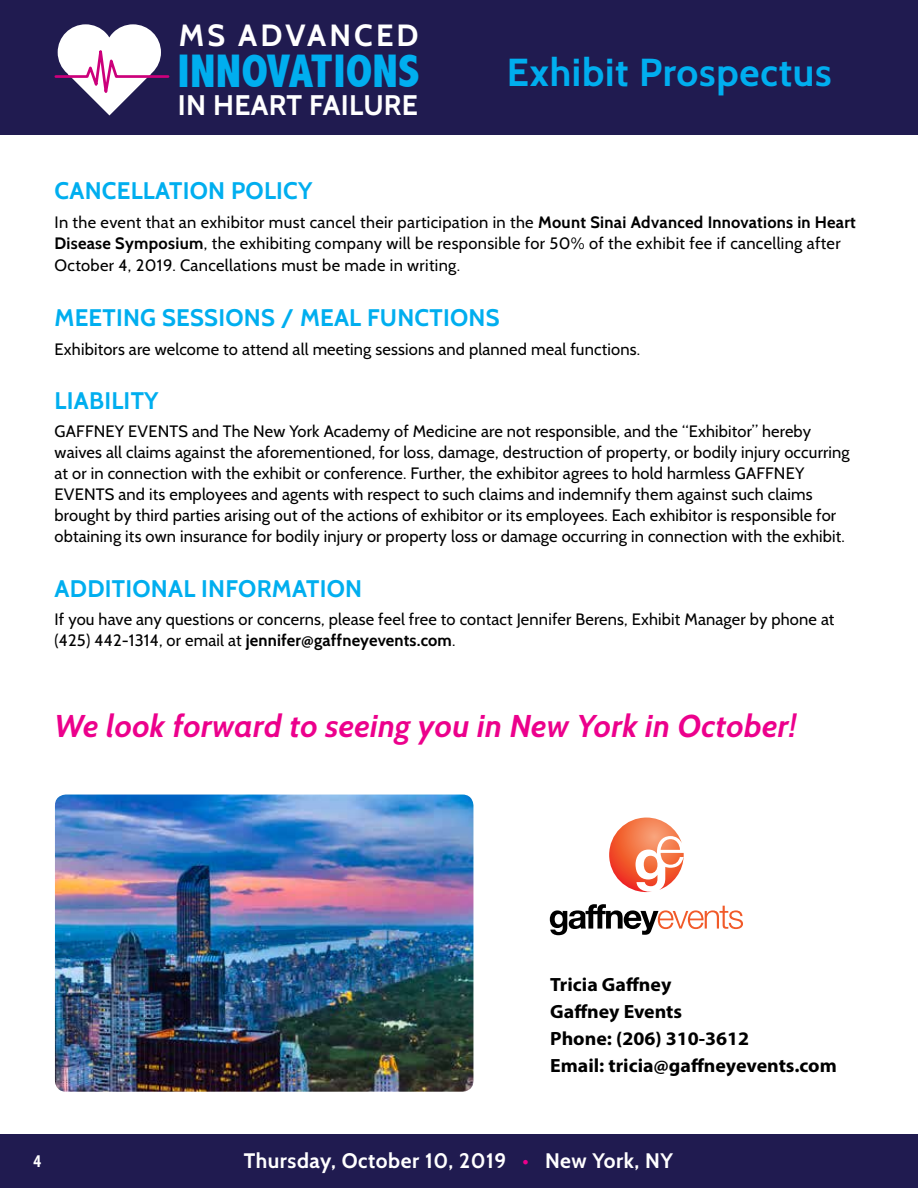
<style>
.page{position:relative;width:918px;height:1188px;background:#fff}
.page>*{position:absolute;margin:0;border:0;box-sizing:border-box;transform-origin:0 0}
.t1{font:800 condensed 47.1px "Abadi";letter-spacing:.005em;color:#00aeef}
.t2{font:700 39px "Cabin";letter-spacing:.02em;color:#00aeef}
.t3{font:italic 700 31.5px "Cabin";letter-spacing:.01em;color:#ec008c}
.t4{font:700 30.6px "Cabin";letter-spacing:.1em;color:#fff}
.t5{font:700 28.35px "Cabin";letter-spacing:.01em;color:#fff}
.t6{font:700 24px "Cabin";letter-spacing:.01em;color:#00aeef}
.t7{font:700 21px "Cabin";letter-spacing:.025em;color:#fff}
.t8{font:700 19.2px/27px "Myriad Pro";color:#000;scale:1.04 1}
.t9{font:700 condensed 18px "Myriad Pro";color:#fff}
.t10{font:16.5px/21px "Cabin";letter-spacing:.01em;color:#000}
.s1{font-weight:700}
.s2{font-family:"Myriad Pro";font-weight:700}
.s3{color:#ec008c}
</style>
<div class="page">
<div style="left:0;top:1134px;width:918px;height:54px;background:#201b50"></div>
<img style="left:55px;top:795px;width:418px;height:297px">
<svg style="left:550px;top:904px;width:193px;height:31px"></svg>
<svg style="left:609px;top:818px;width:75px;height:74px"></svg>
<div style="left:0;top:0;width:918px;height:135px;background:#201b50"></div>
<svg style="left:54px;top:24px;width:116px;height:91px"></svg>
<h3 class="t4" style="left:179px;top:17px;width:241px">MS ADVANCED</h3>
<h1 class="t1" style="left:178px;top:44px;width:244px">INNOVATIONS</h1>
<h3 class="t5" style="left:178px;top:88px;width:242px">IN HEART FAILURE</h3>
<h2 class="t2" style="left:507px;top:48px;width:326px">Exhibit Prospectus</h2>
<h3 class="t6" style="left:55px;top:177px;width:259px">CANCELLATION POLICY</h3>
<p class="t10" style="left:55px;top:211px;width:803px;line-height:21.6px">In the event that an exhibitor must cancel their participation in the <span class="s1">Mount Sinai Advanced Innovations in Heart<br>Disease Symposium</span>, the exhibiting company will be responsible for 50% of the exhibit fee if cancelling after<br>October 4, 2019. Cancellations must be made in writing.</p>
<h3 class="t6" style="left:55px;top:303px;width:447px">MEETING SESSIONS / MEAL FUNCTIONS</h3>
<p class="t10" style="left:55px;top:338px;width:587px">Exhibitors are welcome to attend all meeting sessions and planned meal functions.</p>
<h3 class="t6" style="left:55px;top:387px;width:105px">LIABILITY</h3>
<p class="t10" style="left:55px;top:421px;width:797px">GAFFNEY EVENTS and The New York Academy of Medicine are not responsible, and the “Exhibitor” hereby waives all claims against the aforementioned, for loss, damage, destruction of property, or bodily injury occurring at or in connection with the exhibit or conference. Further, the exhibitor agrees to hold harmless GAFFNEY EVENTS and its employees and agents with respect to such claims and indemnify them against such claims brought by third parties arising out of the actions of exhibitor or its employees. Each exhibitor is responsible for obtaining its own insurance for bodily injury or property loss or damage occurring in connection with the exhibit.</p>
<h3 class="t6" style="left:55px;top:574px;width:309px">ADDITIONAL INFORMATION</h3>
<p class="t10" style="left:55px;top:608px;width:781px">If you have any questions or concerns, please feel free to contact Jennifer Berens, Exhibit Manager by phone at (425) 442-1314, or email at <span class="s1">jennifer</span><span class="s2">@</span><span class="s1">gaffneyevents.com</span>.</p>
<h3 class="t3" style="left:55px;top:707px;width:743px">We look forward to seeing you in New York in October!</h3>
<p class="t9" style="left:33px;top:1150px;width:9px">4</p>
<p class="t8" style="left:550px;top:970px;width:277px">Tricia Gaffney<br>Gaffney Events<br>Phone: (206) 310-3612<br>Email: tricia@gaffneyevents.com</p>
<p class="t7" style="left:244px;top:1148px;width:431px">Thursday, October 10, 2019 <span class="s3">•</span> New York, NY</p>
</div>
